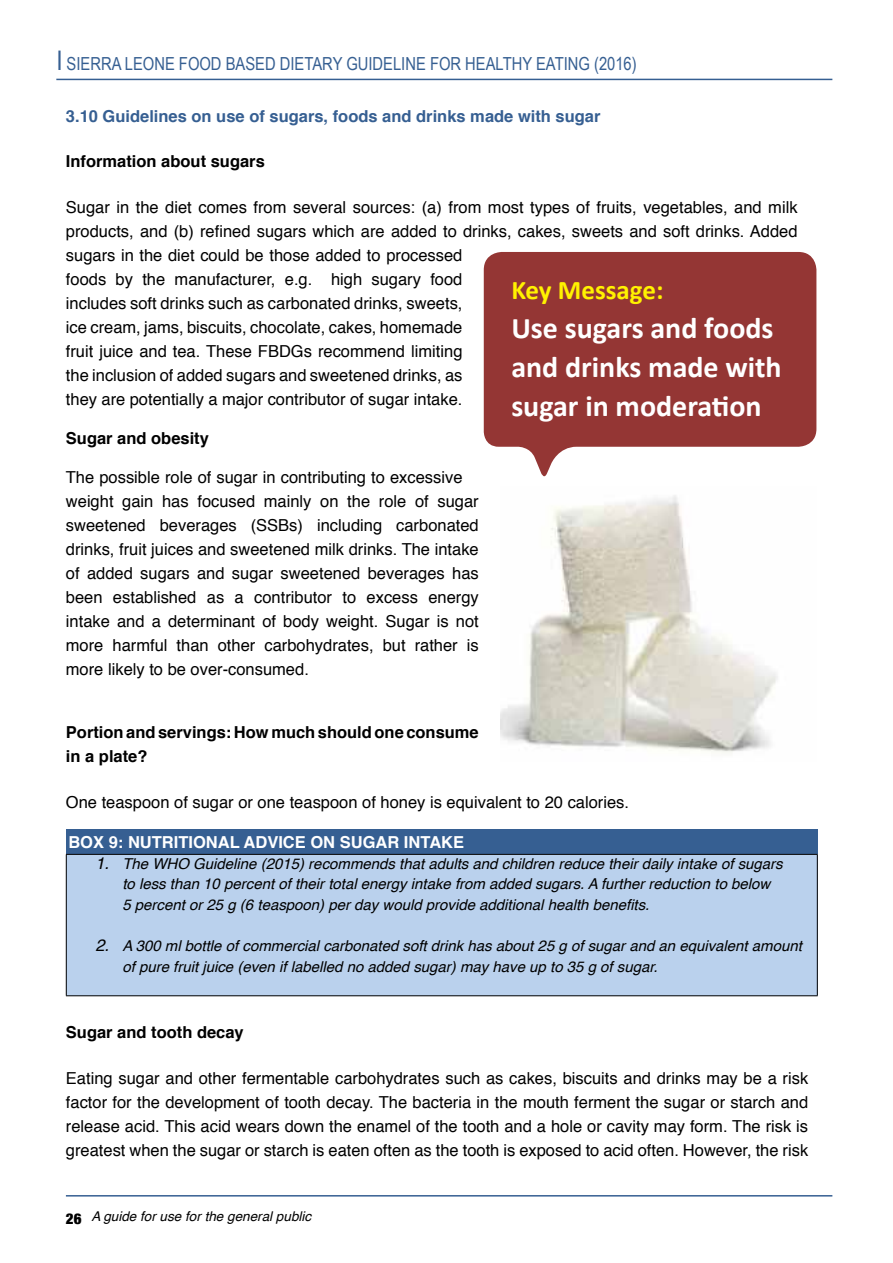
<style>
.page{position:relative;width:893px;height:1263px;background:#fff}
.page>*{position:absolute;margin:0;border:0;box-sizing:border-box;transform-origin:0 0}
.t1{font:700 30px/39px "Calibri";color:#fff}
.t2{font:700 27px "Calibri";color:#fff200}
.t3{font:18px "Arial Narrow";color:#365f92}
.t4{font:16.5px/24px "Helvetica";color:#000}
.t5{font:700 16.5px/24px "Helvetica";color:#000}
.t6{font:700 16.5px "Helvetica";color:#365f92}
.t7{font:700 16.5px "Helvetica";color:#fff}
.t8{font:italic 15px/20.7px "Helvetica";color:#000}
.t9{font:italic 13.5px "Helvetica";color:#000}
.s1{font-size:27px}
.s2{font-size:16.5px}
.s3{font-family:"Helvetica Neue";font-weight:900;font-style:normal;font-stretch:condensed;font-size:15px}
</style>
<div class="page">
<hr style="left:56px;top:79px;width:776px;height:1px;background:#365f92">
<hr style="left:66px;top:1195px;width:766px;height:1px;background:#365f92">
<svg style="left:484px;top:252px;width:332px;height:225px;background:#a1504e"></svg>
<img style="left:500px;top:495px;width:278px;height:258px">
<div style="left:66px;top:829px;width:751px;height:25px;background:#365f92"></div>
<div style="left:66px;top:854px;width:751px;height:142px;background:#bad1ed"></div>
<hr style="left:66px;top:855px;width:1px;height:140px;background:#000">
<hr style="left:817px;top:855px;width:1px;height:140px;background:#000">
<hr style="left:66px;top:995px;width:752px;height:1px;background:#000">
<hr style="left:66px;top:854px;width:752px;height:1px;background:#000">
<p class="t3" style="left:56px;top:50px;width:582px"><span class="s1">I</span> SIERRA LEONE FOOD BASED DIETARY GUIDELINE FOR HEALTHY EATING (2016)</p>
<p class="t6" style="left:66px;top:103px;width:536px">3.10 Guidelines on use of sugars, foods and drinks made with sugar</p>
<p class="t5" style="left:66px;top:149px;width:200px">Information about sugars</p>
<p class="t4" style="left:66px;top:196px;width:733px">Sugar in the diet comes from several sources: (a) from most types of fruits, vegetables, and milk products, and (b) refined sugars which are added to drinks, cakes, sweets and soft drinks. Added sugars in the diet could be those added to processed<br>foods by the manufacturer, e.g. high sugary food<br>includes soft drinks such as carbonated drinks, sweets,<br>ice cream, jams, biscuits, chocolate, cakes, homemade<br>fruit juice and tea. These FBDGs recommend limiting<br>the inclusion of added sugars and sweetened drinks, as<br>they are potentially a major contributor of sugar intake.</p>
<p class="t5" style="left:66px;top:426px;width:145px">Sugar and obesity</p>
<p class="t4" style="left:66px;top:466px;width:414px">The possible role of sugar in contributing to excessive weight gain has focused mainly on the role of sugar sweetened beverages (SSBs) including carbonated drinks, fruit juices and sweetened milk drinks. The intake of added sugars and sugar sweetened beverages has been established as a contributor to excess energy intake and a determinant of body weight. Sugar is not more harmful than other carbohydrates, but rather is more likely to be over-consumed.</p>
<h2 class="t2" style="left:511px;top:272px;width:154px">Key Message:</h2>
<h1 class="t1" style="left:511px;top:308px;width:272px">Use sugars and foods and drinks made with sugar in moderation</h1>
<p class="t5" style="left:66px;top:720px;width:414px">Portion and servings: How much should one consume in a plate?</p>
<p class="t4" style="left:66px;top:791px;width:565px">One teaspoon of sugar or one teaspoon of honey is equivalent to 20 calories.</p>
<p class="t7" style="left:68px;top:829px;width:397px">BOX 9: NUTRITIONAL ADVICE ON SUGAR INTAKE</p>
<p class="t8" style="left:122px;top:853px;width:662px;text-indent:-27px"><span class="s2">1.</span> The WHO Guideline (2015) recommends that adults and children reduce their daily intake of sugars to less than 10 percent of their total energy intake from added sugars. A further reduction to below<br>5 percent or 25 g (6 teaspoon) per day would provide additional health benefits.</p>
<p class="t8" style="left:122px;top:936px;width:681px;text-indent:-27px"><span class="s2">2.</span> A 300 mℓ bottle of commercial carbonated soft drink has about 25 g of sugar and an equivalent amount of pure fruit juice (even if labelled no added sugar) may have up to 35 g of sugar.</p>
<p class="t5" style="left:66px;top:1020px;width:179px">Sugar and tooth decay</p>
<p class="t4" style="left:66px;top:1067px;width:744px;text-align:justify">Eating sugar and other fermentable carbohydrates such as cakes, biscuits and drinks may be a risk factor for the development of tooth decay. The bacteria in the mouth ferment the sugar or starch and release acid. This acid wears down the enamel of the tooth and a hole or cavity may form. The risk is greatest when the sugar or starch is eaten often as the tooth is exposed to acid often. However, the risk</p>
<p class="t9" style="left:66px;top:1205px;width:247px"><span class="s3">26</span> A guide for use for the general public</p>
</div>
